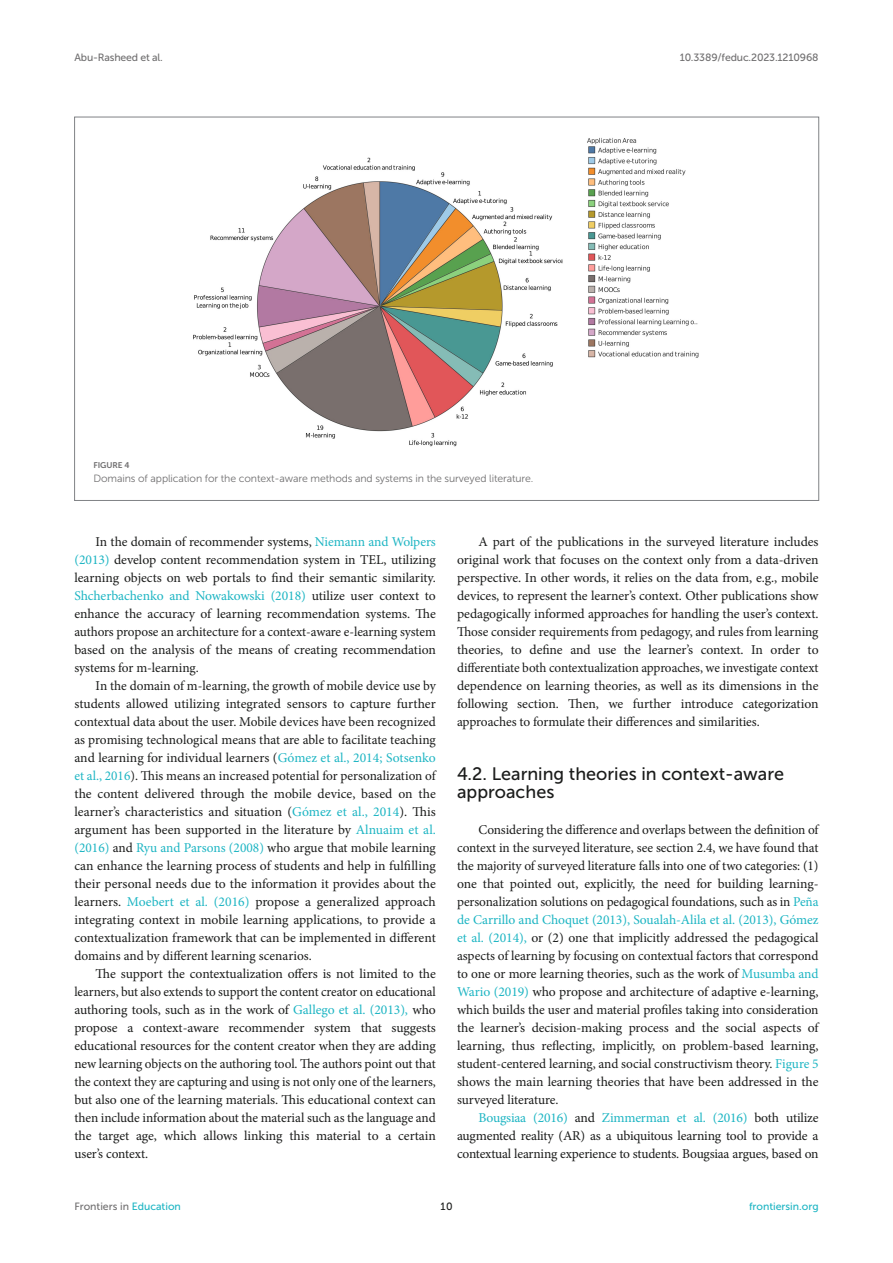
<style>
.page{position:relative;width:893px;height:1263px;background:#fff}
.page>*{position:absolute;margin:0;border:0;box-sizing:border-box;transform-origin:0 0}
.HEAD_2{font:18px/18px "Museo Sans 500";color:#1b1c1b}
.TEXT{font:13.5px/18px "Minion Pro";letter-spacing:-.005em;color:#1b1c1b;text-align:justify}
.TEXT_FLUSH{font:13.5px/18px "Minion Pro";letter-spacing:-.005em;color:#1b1c1b;text-align:justify}
.FIG_LEG{font:10.5px "Museo Sans 300";letter-spacing:-.01em;color:#706f70}
.t1{font:10.5px "Museo Sans 500";letter-spacing:-.015em;color:#706f70}
.t2{font:10.5px "Museo Sans 500";color:#1db5c3}
.t3{font:10.5px "Museo Sans 500";color:#1b1c1b}
.FIG_HD{font:8.25px "Museo Sans 700";letter-spacing:-.01em;color:#706f70}
.s1{color:#1db5c3}
</style>
<div class="page">
<img style="left:193px;top:138px;width:506px;height:309px">
<p class="t1" style="left:74px;top:51px;width:90px">Abu-Rasheed et al.</p>
<p class="t1" style="left:680px;top:51px;width:140px">10.3389/feduc.2023.1210968</p>
<p class="FIG_HD" style="left:94px;top:461px;width:37px">FIGURE 4</p>
<p class="FIG_LEG" style="left:94px;top:472px;width:441px">Domains of application for the context-aware methods and systems in the surveyed literature.</p>
<p class="TEXT" style="left:74px;top:533px;width:363px;text-indent:21px">In the domain of recommender systems, <span class="s1">Niemann and Wolpers (2013)</span> develop content recommendation system in TEL, utilizing learning objects on web portals to find their semantic similarity.<br><span class="s1">Shcherbachenko and Nowakowski (2018)</span> utilize user context to enhance the accuracy of learning recommendation systems. The authors propose an architecture for a context-aware e-learning system based on the analysis of the means of creating recommendation systems for m-learning.</p>
<p class="TEXT" style="left:74px;top:677px;width:363px;text-indent:21px">In the domain of m-learning, the growth of mobile device use by students allowed utilizing integrated sensors to capture further contextual data about the user. Mobile devices have been recognized as promising technological means that are able to facilitate teaching and learning for individual learners (<span class="s1">Gómez et al., 2014; Sotsenko et al., 2016</span>). This means an increased potential for personalization of the content delivered through the mobile device, based on the learner’s characteristics and situation (<span class="s1">Gómez et al., 2014</span>). This argument has been supported in the literature by <span class="s1">Alnuaim et al. (2016)</span> and <span class="s1">Ryu and Parsons (2008)</span> who argue that mobile learning can enhance the learning process of students and help in fulfilling their personal needs due to the information it provides about the learners. <span class="s1">Moebert et al. (2016)</span> propose a generalized approach integrating context in mobile learning applications, to provide a contextualization framework that can be implemented in different domains and by different learning scenarios.</p>
<p class="TEXT" style="left:74px;top:965px;width:363px;text-indent:21px">The support the contextualization offers is not limited to the learners, but also extends to support the content creator on educational authoring tools, such as in the work of <span class="s1">Gallego et al. (2013),</span> who propose a context-aware recommender system that suggests educational resources for the content creator when they are adding new learning objects on the authoring tool. The authors point out that the context they are capturing and using is not only one of the learners, but also one of the learning materials. This educational context can then include information about the material such as the language and the target age, which allows linking this material to a certain user’s context.</p>
<p class="TEXT" style="left:457px;top:533px;width:363px;text-indent:21px">A part of the publications in the surveyed literature includes original work that focuses on the context only from a data-driven perspective. In other words, it relies on the data from, e.g., mobile devices, to represent the learner’s context. Other publications show pedagogically informed approaches for handling the user’s context.<br>Those consider requirements from pedagogy, and rules from learning theories, to define and use the learner’s context. In order to differentiate both contextualization approaches, we investigate context dependence on learning theories, as well as its dimensions in the following section. Then, we further introduce categorization approaches to formulate their differences and similarities.</p>
<p class="HEAD_2" style="left:457px;top:765px;width:328px">4.2. Learning theories in context-aware approaches</p>
<p class="TEXT_FLUSH" style="left:457px;top:821px;width:363px;text-indent:21px">Considering the difference and overlaps between the definition of context in the surveyed literature, see section 2.4, we have found that the majority of surveyed literature falls into one of two categories: (1) one that pointed out, explicitly, the need for building learning&shy;personalization solutions on pedagogical foundations, such as in <span class="s1">Peña de Carrillo and Choquet (2013), Soualah-Alila et al. (2013), Gómez et al. (2014),</span> or (2) one that implicitly addressed the pedagogical aspects of learning by focusing on contextual factors that correspond to one or more learning theories, such as the work of <span class="s1">Musumba and Wario (2019)</span> who propose and architecture of adaptive e-learning, which builds the user and material profiles taking into consideration the learner’s decision-making process and the social aspects of learning, thus reflecting, implicitly, on problem-based learning, student-centered learning, and social constructivism theory. <span class="s1">Figure 5 </span>shows the main learning theories that have been addressed in the surveyed literature.</p>
<p class="TEXT" style="left:457px;top:1109px;width:363px;text-indent:21px"><span class="s1">Bougsiaa (2016)</span> and <span class="s1">Zimmerman et al. (2016)</span> both utilize augmented reality (AR) as a ubiquitous learning tool to provide a contextual learning experience to students. Bougsiaa argues, based on</p>
<p class="t1" style="left:74px;top:1200px;width:108px">Frontiers in <span class="s1">Education</span></p>
<p class="t3" style="left:440px;top:1200px;width:14px">10</p>
<p class="t2" style="left:749px;top:1200px;width:71px">frontiersin.org</p>
</div>
